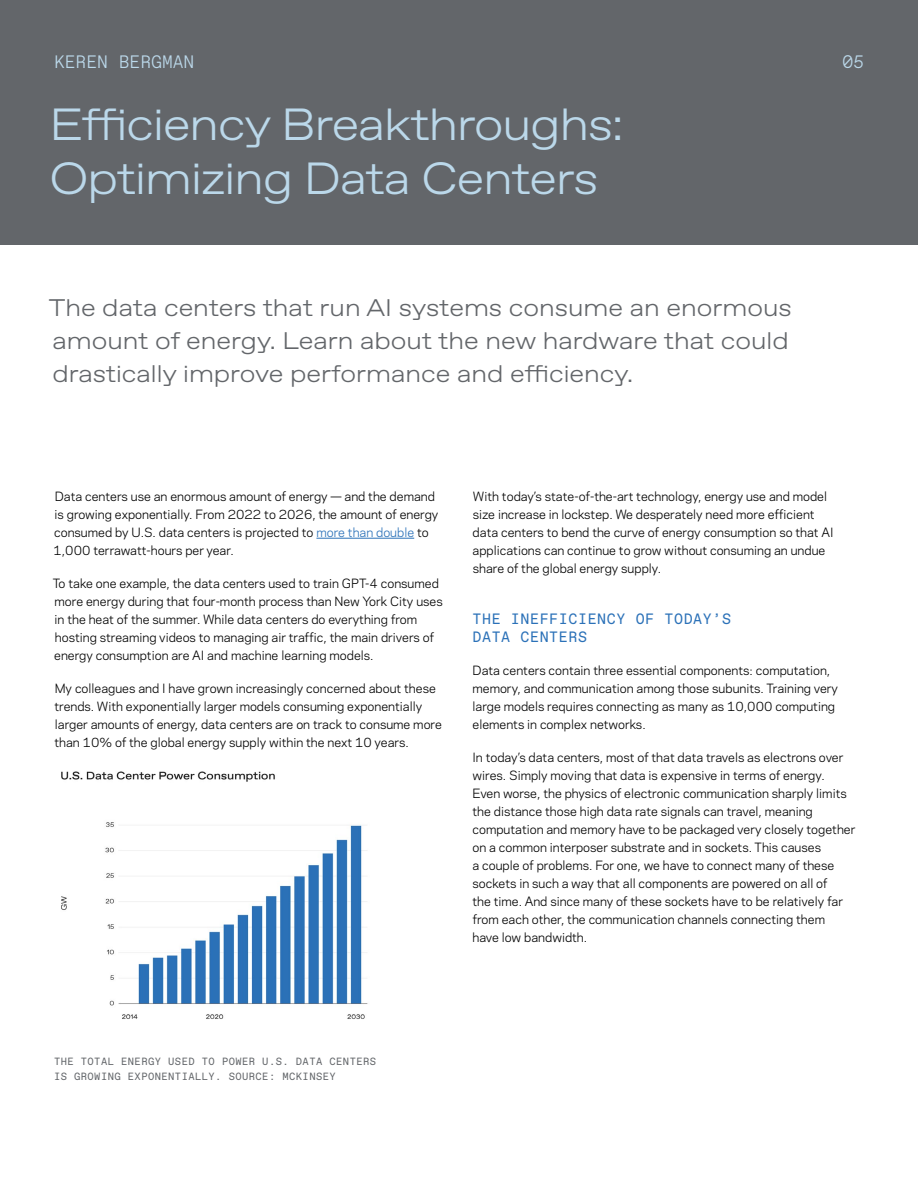
<style>
.page{position:relative;width:918px;height:1188px;background:#fff}
.page>*{position:absolute;margin:0;border:0;box-sizing:border-box;transform-origin:0 0}
.t1{font:300 45px/54px "ABC Favorit Extended Unlicensed Trial";letter-spacing:-.02em;color:#bbd8ea}
.Quotes{font:300 24px/33px "ABC Favorit Extended Unlicensed Trial";color:#63666a}
.t2{font:300 18px "ABC Favorit Mono Unlicensed Trial";color:#bbd8ea}
.Subhead{font:15px/18px "ABC Favorit Mono Unlicensed Trial";letter-spacing:.04em;color:#2b71b8}
.Body_Copy{font:12px/18px "Galaxie Polaris";color:#000}
.t3{font:10.5px/15px "ABC Favorit Mono Unlicensed Trial";letter-spacing:.04em;color:#63666a}
.s1{color:#2b71b8}
</style>
<div class="page">
<div style="left:0;top:0;width:918px;height:244px;background:#63666a"></div>
<img style="left:61px;top:771px;width:307px;height:248px">
<hr style="left:316px;top:538px;width:98px;height:1px;background:#2b71b8">
<p class="t2" style="left:54px;top:49px;width:142px">KEREN BERGMAN</p>
<p class="t2" style="left:842px;top:49px;width:23px">05</p>
<p class="t1" style="left:49px;top:97px;width:576px">Efficiency Breakthroughs:<br>Optimizing Data Centers</p>
<p class="Quotes" style="left:49px;top:291px;width:745px">The data centers that run AI systems consume an enormous amount of energy. Learn about the new hardware that could drastically improve performance and efficiency.</p>
<p class="Body_Copy" style="left:54px;top:487px;width:386px">Data centers use an enormous amount of energy — and the demand is growing exponentially. From 2022 to 2026, the amount of energy consumed by U.S. data centers is projected to <span class="s1">more than double</span> to 1,000 terrawatt-hours per year.</p>
<p class="Body_Copy" style="left:53px;top:574px;width:391px">To take one example, the data centers used to train GPT-4 consumed more energy during that four-month process than New York City uses in the heat of the summer. While data centers do everything from hosting streaming videos to managing air traffic, the main drivers of energy consumption are AI and machine learning models.</p>
<p class="Body_Copy" style="left:54px;top:679px;width:389px">My colleagues and I have grown increasingly concerned about these trends. With exponentially larger models consuming exponentially larger amounts of energy, data centers are on track to consume more than 10% of the global energy supply within the next 10 years.</p>
<p class="Body_Copy" style="left:473px;top:487px;width:362px">With today’s state-of-the-art technology, energy use and model size increase in lockstep. We desperately need more efficient data centers to bend the curve of energy consumption so that AI applications can continue to grow without consuming an undue share of the global energy supply.</p>
<p class="Subhead" style="left:472px;top:609px;width:260px">THE INEFFICIENCY OF TODAY’S<br>DATA CENTERS</p>
<p class="Body_Copy" style="left:472px;top:661px;width:367px">Data centers contain three essential components: computation, memory, and communication among those subunits. Training very large models requires connecting as many as 10,000 computing elements in complex networks.</p>
<p class="Body_Copy" style="left:472px;top:748px;width:384px">In today’s data centers, most of that data travels as electrons over wires. Simply moving that data is expensive in terms of energy.<br>Even worse, the physics of electronic communication sharply limits the distance those high data rate signals can travel, meaning computation and memory have to be packaged very closely together on a common interposer substrate and in sockets. This causes<br>a couple of problems. For one, we have to connect many of these sockets in such a way that all components are powered on all of<br>the time. And since many of these sockets have to be relatively far from each other, the communication channels connecting them<br>have low bandwidth.</p>
<p class="t3" style="left:54px;top:1054px;width:324px">THE TOTAL ENERGY USED TO POWER U.S. DATA CENTERS<br>IS GROWING EXPONENTIALLY. SOURCE: MCKINSEY</p>
</div>
